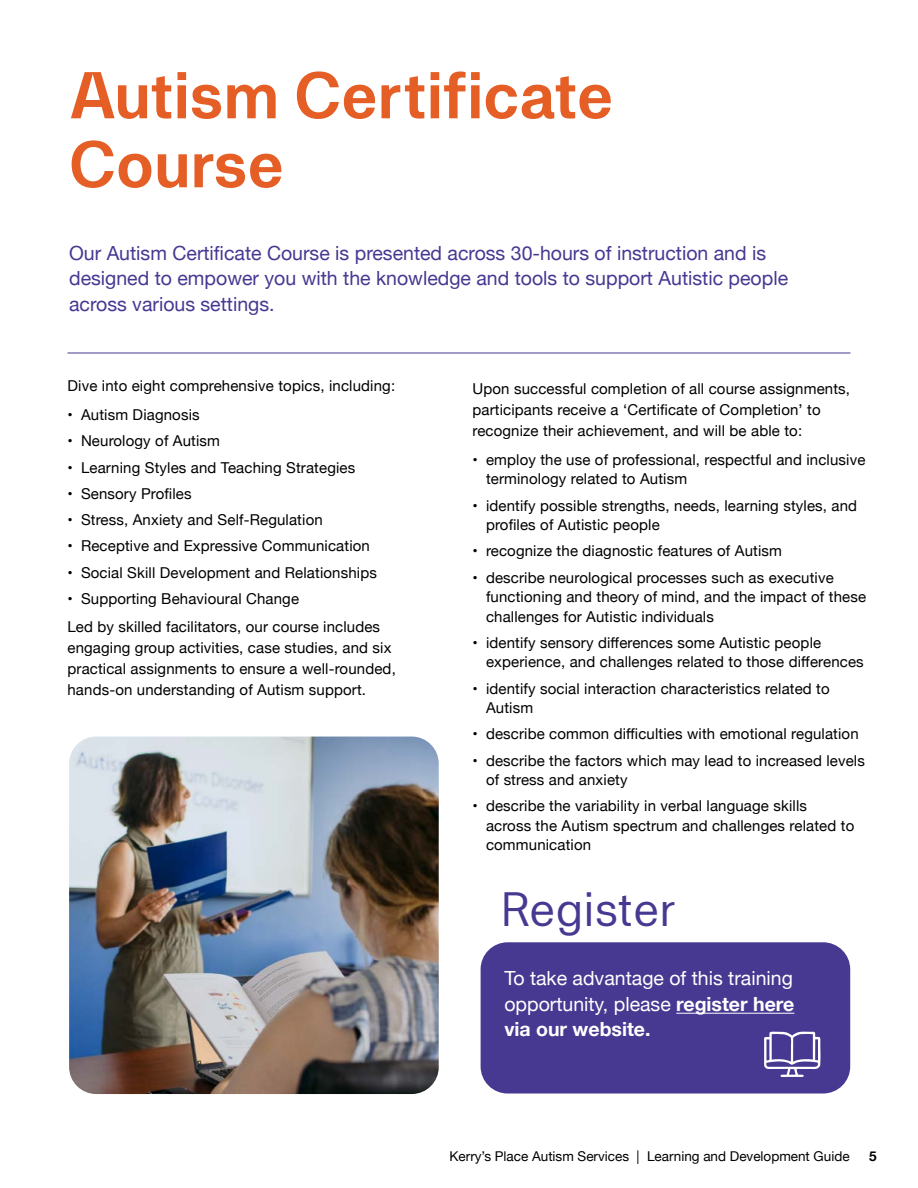
<style>
.page{position:relative;width:918px;height:1188px;background:#fff}
.page>*{position:absolute;margin:0;border:0;box-sizing:border-box;transform-origin:0 0}
.Amina_orange_Caps{font:700 66px/69px "Amina";color:#e45e26}
.Big_header_light{font:48px "Amina";letter-spacing:-.005em;color:#473891}
.Intro_copy{font:19.5px/25.5px "Helvetica Neue";color:#473891}
.Intro_copy-2{font:19.5px/25.5px "Helvetica Neue";color:#fff;text-align:justify}
.Bullets{font:15px/19.5px "Helvetica Neue";letter-spacing:.01em;color:#000}
.Body_copy{font:15px/21px "Helvetica Neue";letter-spacing:.01em;color:#000}
.t1{font:13.5px "Helvetica Neue";color:#000}
.t2{font:700 13.5px "Helvetica Neue";color:#000}
.s1{font-weight:700}
</style>
<div class="page">
<hr style="left:68px;top:353px;width:782px;height:1px;background:#473891">
<div style="left:481px;top:942px;width:369px;height:152px;background:#473891;border-radius:27px"></div>
<hr style="left:676px;top:1013px;width:118px;height:1px;background:#fff">
<svg style="left:764px;top:1031px;width:57px;height:46px"></svg>
<img style="left:69px;top:737px;width:370px;height:357px">
<p class="Amina_orange_Caps" style="left:69px;top:61px;width:546px">Autism Certificate<br>Course</p>
<p class="Intro_copy" style="left:69px;top:241px;width:721px">Our Autism Certificate Course is presented across 30-hours of instruction and is designed to empower you with the knowledge and tools to support Autistic people across various settings.</p>
<p class="Body_copy" style="left:68px;top:376px;width:329px">Dive into eight comprehensive topics, including:</p>
<p class="Bullets" style="left:68px;top:406px;width:134px">• Autism Diagnosis</p>
<p class="Bullets" style="left:68px;top:432px;width:154px">• Neurology of Autism</p>
<p class="Bullets" style="left:68px;top:458px;width:289px">• Learning Styles and Teaching Strategies</p>
<p class="Bullets" style="left:68px;top:485px;width:126px">• Sensory Profiles</p>
<p class="Bullets" style="left:68px;top:511px;width:257px">• Stress, Anxiety and Self-Regulation</p>
<p class="Bullets" style="left:68px;top:537px;width:304px">• Receptive and Expressive Communication</p>
<p class="Bullets" style="left:68px;top:563px;width:311px">• Social Skill Development and Relationships</p>
<p class="Bullets" style="left:68px;top:590px;width:233px">• Supporting Behavioural Change</p>
<p class="Body_copy" style="left:68px;top:617px;width:330px">Led by skilled facilitators, our course includes engaging group activities, case studies, and six practical assignments to ensure a well-rounded, hands-on understanding of Autism support.</p>
<p class="Body_copy" style="left:472px;top:379px;width:379px">Upon successful completion of all course assignments, participants receive a ‘Certificate of Completion’ to recognize their achievement, and will be able to:</p>
<p class="Bullets" style="left:486px;top:451px;width:381px;text-indent:-14px">• employ the use of professional, respectful and inclusive terminology related to Autism</p>
<p class="Bullets" style="left:486px;top:496px;width:373px;text-indent:-14px">• identify possible strengths, needs, learning styles, and profiles of Autistic people</p>
<p class="Bullets" style="left:472px;top:542px;width:311px">• recognize the diagnostic features of Autism</p>
<p class="Bullets" style="left:486px;top:568px;width:382px;text-indent:-14px">• describe neurological processes such as executive functioning and theory of mind, and the impact of these challenges for Autistic individuals</p>
<p class="Bullets" style="left:486px;top:634px;width:379px;text-indent:-14px">• identify sensory differences some Autistic people experience, and challenges related to those differences</p>
<p class="Bullets" style="left:486px;top:679px;width:345px;text-indent:-14px">• identify social interaction characteristics related to<br>Autism</p>
<p class="Bullets" style="left:472px;top:725px;width:388px">• describe common difficulties with emotional regulation</p>
<p class="Bullets" style="left:486px;top:751px;width:380px;text-indent:-14px">• describe the factors which may lead to increased levels of stress and anxiety</p>
<p class="Bullets" style="left:486px;top:797px;width:370px;text-indent:-14px">• describe the variability in verbal language skills across the Autism spectrum and challenges related to communication</p>
<p class="Big_header_light" style="left:501px;top:883px;width:176px">Register</p>
<p class="Intro_copy-2" style="left:504px;top:967px;width:292px">To take advantage of this training opportunity, please <span class="s1">register here via our website.</span></p>
<p class="t1" style="left:450px;top:1146px;width:402px">Kerry’s Place Autism Services | Learning and Development Guide</p>
<p class="t2" style="left:869px;top:1145px;width:9px">5</p>
</div>
